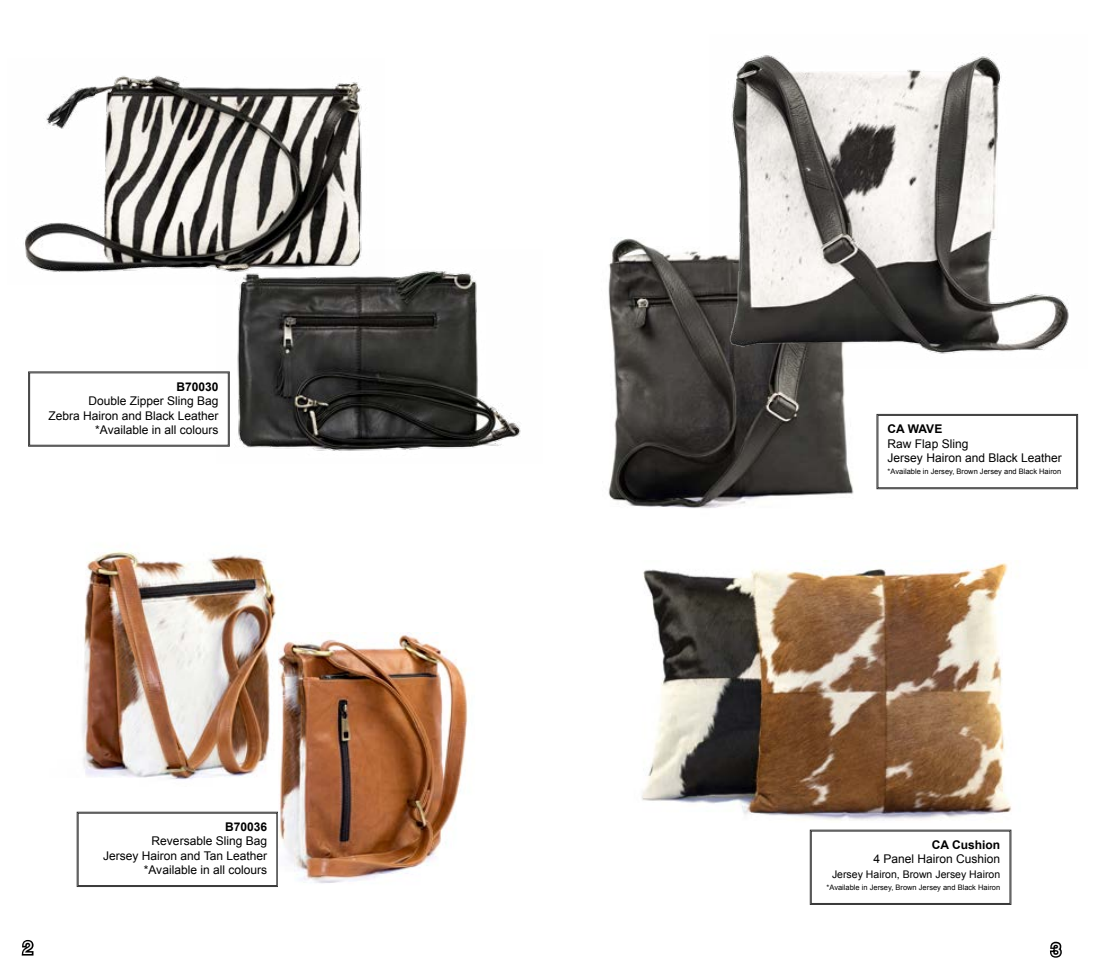
<style>
.page{position:relative;width:1098px;height:978px;background:#fff}
.page>*{position:absolute;margin:0;border:0;box-sizing:border-box;transform-origin:0 0}
.t1{font:18px "Helvetica";color:#fff}
.t2{font:12px/14.4px "Arial";color:#000;text-align:right}
.t3{font:700 12px "Arial";color:#000}
.t4{font:10.5px "Arial";color:#000}
.t5{font:7.5px "Arial";color:#000}
</style>
<div class="page">
<svg style="left:21px;top:940px;width:13px;height:16px"></svg>
<svg style="left:1050px;top:941px;width:12px;height:17px"></svg>
<img style="left:608px;top:238px;width:276px;height:270px">
<svg style="left:77px;top:812px;width:201px;height:75px"></svg>
<svg style="left:876px;top:414px;width:201px;height:75px"></svg>
<img style="left:237px;top:270px;width:284px;height:181px">
<img style="left:25px;top:75px;width:359px;height:210px">
<svg style="left:28px;top:371px;width:202px;height:76px"></svg>
<img style="left:82px;top:551px;width:194px;height:229px">
<img style="left:278px;top:632px;width:190px;height:251px">
<img style="left:709px;top:54px;width:360px;height:314px">
<img style="left:641px;top:560px;width:371px;height:261px">
<svg style="left:809px;top:830px;width:202px;height:75px"></svg>
<div style="left:810px;top:831px;width:199px;height:73px;border:1px solid #000"></div>
<p class="t3" style="left:176px;top:378px;width:44px">B70030</p>
<p class="t2" style="left:48px;top:394px;width:172px">Double Zipper Sling Bag<br>Zebra Hairon and Black Leather *Available in all colours</p>
<p class="t3" style="left:225px;top:819px;width:44px">B70036</p>
<p class="t2" style="left:103px;top:834px;width:165px">Reversable Sling Bag<br>Jersey Hairon and Tan Leather *Available in all colours</p>
<p class="t3" style="left:887px;top:421px;width:56px">CA WAVE</p>
<p class="t2" style="left:887px;top:436px;width:176px;text-align:left">Raw Flap Sling<br>Jersey Hairon and Black Leather</p>
<p class="t5" style="left:887px;top:466px;width:175px">*Available in Jersey, Brown Jersey and Black Hairon</p>
<p class="t3" style="left:931px;top:837px;width:70px">CA Cushion</p>
<p class="t2" style="left:873px;top:852px;width:128px">4 Panel Hairon Cushion</p>
<p class="t4" style="left:831px;top:867px;width:170px">Jersey Hairon, Brown Jersey Hairon</p>
<p class="t5" style="left:826px;top:882px;width:175px">*Available in Jersey, Brown Jersey and Black Hairon</p>
<h1 class="t1" style="left:23px;top:934px;width:12px">2</h1>
<h1 class="t1" style="left:1050px;top:936px;width:12px">3</h1>
</div>
